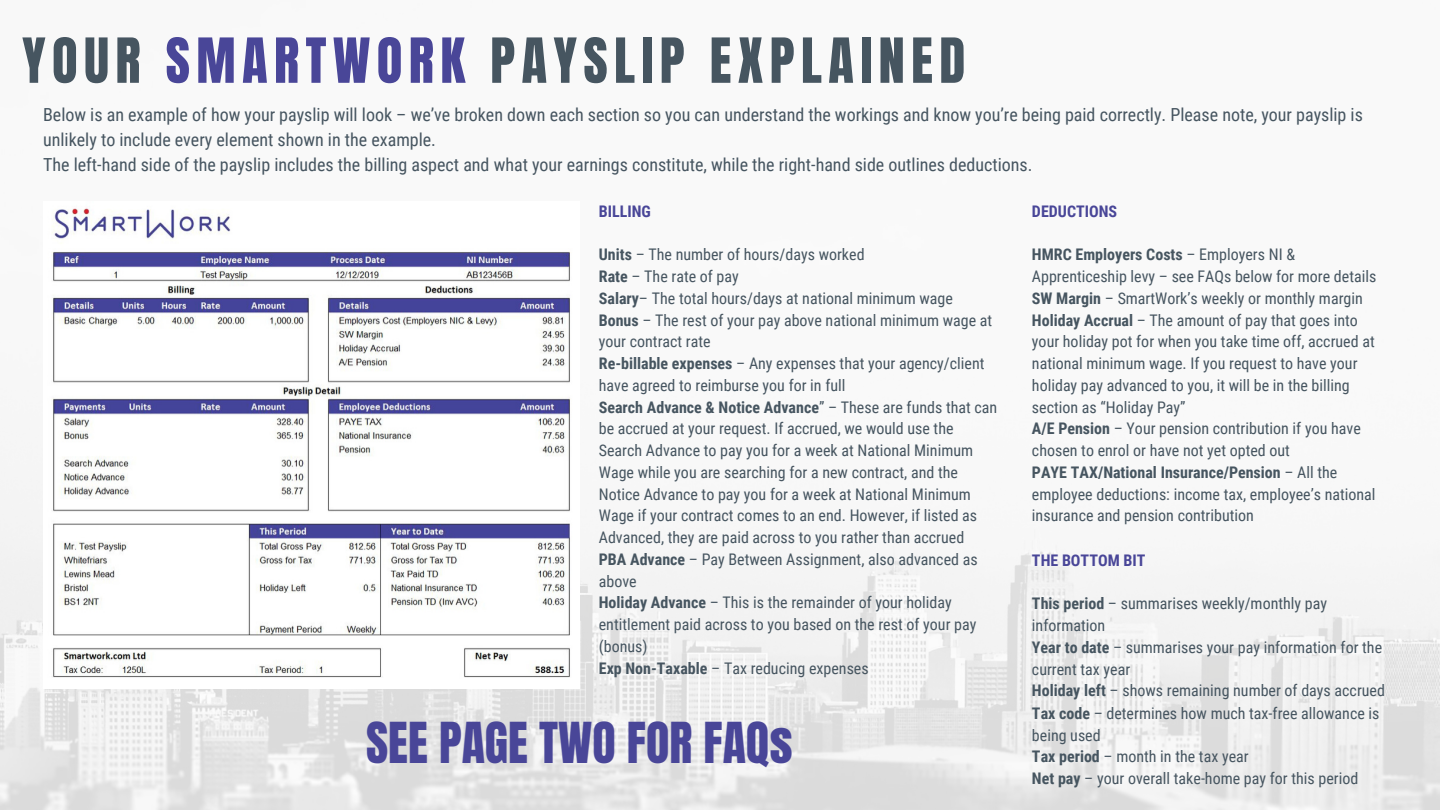
<style>
.page{position:relative;width:1440px;height:810px;background:#fff}
.page>*{position:absolute;margin:0;border:0;box-sizing:border-box;transform-origin:0 0}
.t1{font:52.8px "Anton";letter-spacing:.12em;color:#465560}
.t2{font:48px "Anton";color:#494698}
.t3{font:18px/24.8px "Roboto Condensed";color:#465560}
.t4{font:16px/21.8px "Roboto Condensed";color:#465560}
.t5{font:700 16px "Roboto Condensed";color:#494698}
.s1{color:#494698}
.s2{font-weight:700}
</style>
<div class="page">
<img style="left:0;top:468px;width:1440px;height:342px">
<img style="left:43px;top:207px;width:536px;height:482px">
<h1 class="t1" style="left:22px;top:23px;width:945px">YOUR <span class="s1">SMARTWORK</span> PAYSLIP EXPLAINED</h1>
<p class="t3" style="left:43px;top:103px;width:1321px">Below is an example of how your payslip will look – we’ve broken down each section so you can understand the workings and know you’re being paid correctly. Please note, your payslip is unlikely to include every element shown in the example.<br>The left-hand side of the payslip includes the billing aspect and what your earnings constitute, while the right-hand side outlines deductions.</p>
<p class="t5" style="left:1032px;top:202px;width:87px">DEDUCTIONS</p>
<p class="t4" style="left:1032px;top:244px;width:346px"><span class="s2">HMRC Employers Costs</span> – Employers NI &amp; Apprenticeship levy – see FAQs below for more details <span class="s2">SW Margin</span> – SmartWork’s weekly or monthly margin <span class="s2">Holiday Accrual</span> – The amount of pay that goes into your holiday pot for when you take time off, accrued at national minimum wage. If you request to have your holiday pay advanced to you, it will be in the billing section as “Holiday Pay”<br><span class="s2">A/E Pension</span> – Your pension contribution if you have chosen to enrol or have not yet opted out<br><span class="s2">PAYE TAX/National Insurance/Pension</span> – All the employee deductions: income tax, employee’s national insurance and pension contribution</p>
<p class="t5" style="left:599px;top:202px;width:54px">BILLING</p>
<p class="t4" style="left:599px;top:244px;width:400px"><span class="s2">Units</span> – The number of hours/days worked<br><span class="s2">Rate</span> – The rate of pay<br><span class="s2">Salary</span>– The total hours/days at national minimum wage<br><span class="s2">Bonus</span> – The rest of your pay above national minimum wage at your contract rate<br><span class="s2">Re-billable expenses</span> – Any expenses that your agency/client have agreed to reimburse you for in full<br><span class="s2">Search Advance &amp; Notice Advance</span>” – These are funds that can be accrued at your request. If accrued, we would use the Search Advance to pay you for a week at National Minimum Wage while you are searching for a new contract, and the Notice Advance to pay you for a week at National Minimum Wage if your contract comes to an end. However, if listed as Advanced, they are paid across to you rather than accrued<br><span class="s2">PBA Advance</span> – Pay Between Assignment, also advanced as above<br><span class="s2">Holiday Advance</span> – This is the remainder of your holiday entitlement paid across to you based on the rest of your pay (bonus)<br><span class="s2">Exp Non-Taxable</span> – Tax reducing expenses</p>
<p class="t5" style="left:1032px;top:551px;width:115px">THE BOTTOM BIT</p>
<p class="t4" style="left:1032px;top:593px;width:355px"><span class="s2">This period</span> – summarises weekly/monthly pay information<br><span class="s2">Year to date</span> – summarises your pay information for the current tax year<br><span class="s2">Holiday left</span> – shows remaining number of days accrued</p>
<h2 class="t2" style="left:366px;top:708px;width:428px">SEE PAGE TWO FOR FAQs</h2>
<p class="t4" style="left:1032px;top:703px;width:349px"><span class="s2">Tax code</span> – determines how much tax-free allowance is being used<br><span class="s2">Tax period</span> – month in the tax year<br><span class="s2">Net pay</span> – your overall take-home pay for this period</p>
</div>
